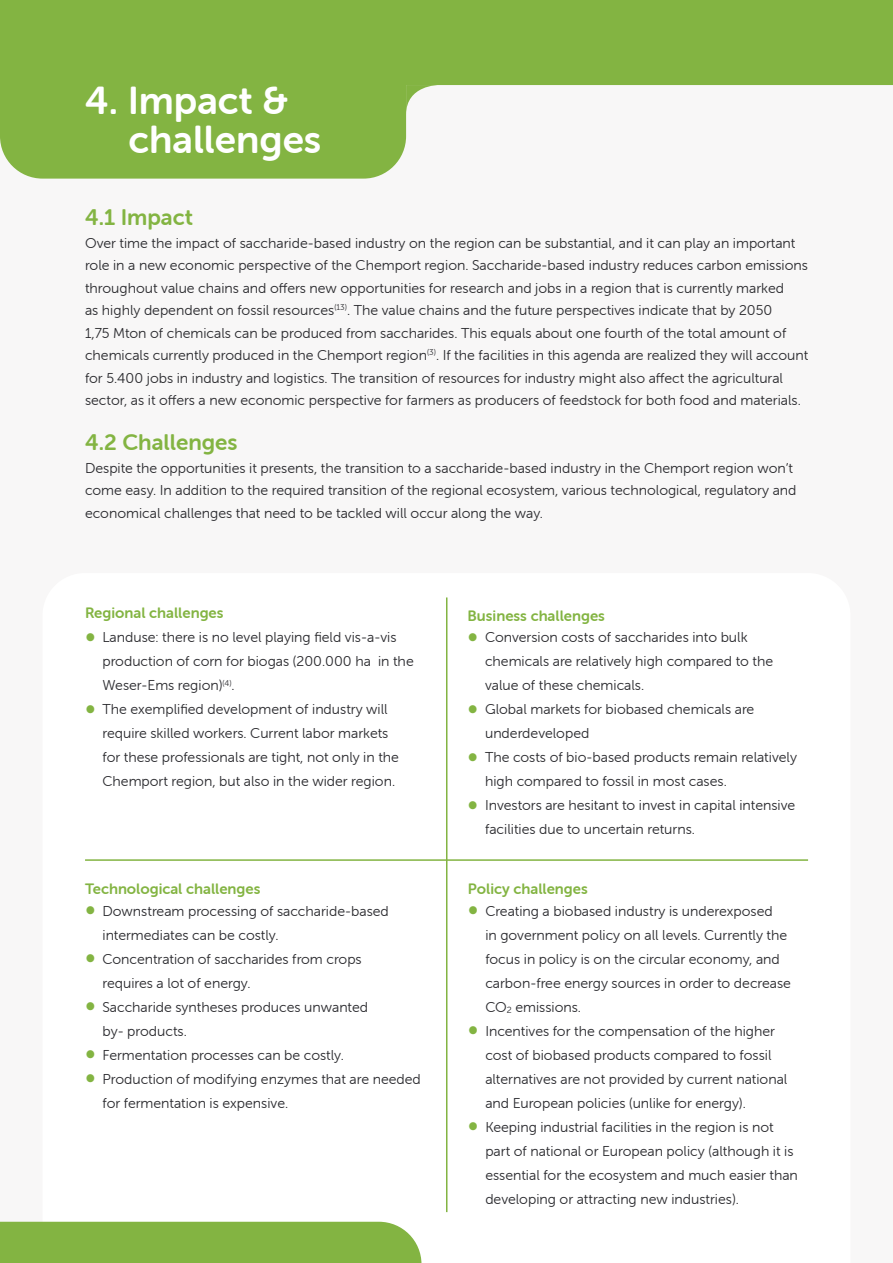
<style>
.page{position:relative;width:893px;height:1263px;background:#fff}
.page>*{position:absolute;margin:0;border:0;box-sizing:border-box;transform-origin:0 0}
.t1{font:39px/39px "Museo Sans Rounded 700";color:#fff}
.t2{font:22.5px "Museo Sans Rounded 700";color:#83b442}
.t3{font:15px "Museo Sans Rounded 700";color:#83b442}
.t4{font:14.25px/24px "Museo Sans Rounded 300";color:#2a2a2e}
.s1{font-size:27px;color:#83b442}
</style>
<div class="page">
<div style="left:406px;top:0;width:487px;height:85px;background:#83b442"></div>
<div style="left:0;top:0;width:406px;height:179px;background:#83b442"></div>
<svg style="left:406px;top:85px;width:32px;height:30px"></svg>
<div style="left:0;top:1222px;width:421px;height:41px;background:#83b442"></div>
<svg style="left:0;top:85px;width:1px;height:30px"></svg>
<hr style="left:446px;top:597px;width:1px;height:615px;background:#83b442">
<hr style="left:85px;top:859px;width:723px;height:2px;background:#83b442">
<h1 class="t1" style="left:129px;top:81px;width:194px;text-indent:-43px">4. Impact &amp; challenges</h1>
<h2 class="t2" style="left:85px;top:205px;width:109px">4.1 Impact</h2>
<p class="t4" style="left:85px;top:231px;width:725px;line-height:22.5px">Over time the impact of saccharide-based industry on the region can be substantial, and it can play an important role in a new economic perspective of the Chemport region. Saccharide-based industry reduces carbon emissions throughout value chains and offers new opportunities for research and jobs in a region that is currently marked<br>as highly dependent on fossil resources<sup>(13)</sup>. The value chains and the future perspectives indicate that by 2050<br>1,75 Mton of chemicals can be produced from saccharides. This equals about one fourth of the total amount of chemicals currently produced in the Chemport region<sup>(3)</sup>. If the facilities in this agenda are realized they will account for 5.400 jobs in industry and logistics. The transition of resources for industry might also affect the agricultural sector, as it offers a new economic perspective for farmers as producers of feedstock for both food and materials.</p>
<h2 class="t2" style="left:85px;top:430px;width:154px">4.2 Challenges</h2>
<p class="t4" style="left:85px;top:456px;width:713px;line-height:22.5px">Despite the opportunities it presents, the transition to a saccharide-based industry in the Chemport region won’t come easy. In addition to the required transition of the regional ecosystem, various technological, regulatory and economical challenges that need to be tackled will occur along the way.</p>
<p class="t3" style="left:85px;top:605px;width:140px">Regional challenges</p>
<p class="t4" style="left:102px;top:625px;width:313px;text-indent:-17px"><span class="s1">•</span> Landuse: there is no level playing field vis-a-vis production of corn for biogas (200.000 ha in the<br>Weser-Ems region)<sup>(4)</sup>.</p>
<p class="t4" style="left:102px;top:697px;width:298px;text-indent:-17px"><span class="s1">•</span> The exemplified development of industry will require skilled workers. Current labor markets for these professionals are tight, not only in the Chemport region, but also in the wider region.</p>
<p class="t3" style="left:85px;top:880px;width:177px">Technological challenges</p>
<p class="t4" style="left:102px;top:899px;width:288px;text-indent:-17px"><span class="s1">•</span> Downstream processing of saccharide-based intermediates can be costly.</p>
<p class="t4" style="left:102px;top:947px;width:261px;text-indent:-17px"><span class="s1">•</span> Concentration of saccharides from crops requires a lot of energy.</p>
<p class="t4" style="left:102px;top:995px;width:267px;text-indent:-17px"><span class="s1">•</span> Saccharide syntheses produces unwanted by- products.</p>
<p class="t4" style="left:85px;top:1043px;width:260px"><span class="s1">•</span> Fermentation processes can be costly.</p>
<p class="t4" style="left:102px;top:1067px;width:320px;text-indent:-17px"><span class="s1">•</span> Production of modifying enzymes that are needed for fermentation is expensive.</p>
<p class="t3" style="left:468px;top:607px;width:139px">Business challenges</p>
<p class="t4" style="left:485px;top:625px;width:290px;text-indent:-17px"><span class="s1">•</span> Conversion costs of saccharides into bulk chemicals are relatively high compared to the value of these chemicals.</p>
<p class="t4" style="left:485px;top:697px;width:271px;text-indent:-17px"><span class="s1">•</span> Global markets for biobased chemicals are underdeveloped</p>
<p class="t4" style="left:485px;top:745px;width:313px;text-indent:-17px"><span class="s1">•</span> The costs of bio-based products remain relatively high compared to fossil in most cases.</p>
<p class="t4" style="left:485px;top:793px;width:312px;text-indent:-17px"><span class="s1">•</span> Investors are hesitant to invest in capital intensive facilities due to uncertain returns.</p>
<p class="t3" style="left:468px;top:880px;width:121px">Policy challenges</p>
<p class="t4" style="left:485px;top:899px;width:307px;text-indent:-17px"><span class="s1">•</span> Creating a biobased industry is underexposed<br>in government policy on all levels. Currently the focus in policy is on the circular economy, and carbon-free energy sources in order to decrease CO<sub>2</sub> emissions.</p>
<p class="t4" style="left:485px;top:1019px;width:304px;text-indent:-17px"><span class="s1">•</span> Incentives for the compensation of the higher cost of biobased products compared to fossil alternatives are not provided by current national and European policies (unlike for energy).</p>
<p class="t4" style="left:485px;top:1115px;width:314px;text-indent:-17px"><span class="s1">•</span> Keeping industrial facilities in the region is not part of national or European policy (although it is essential for the ecosystem and much easier than developing or attracting new industries).</p>
</div>
